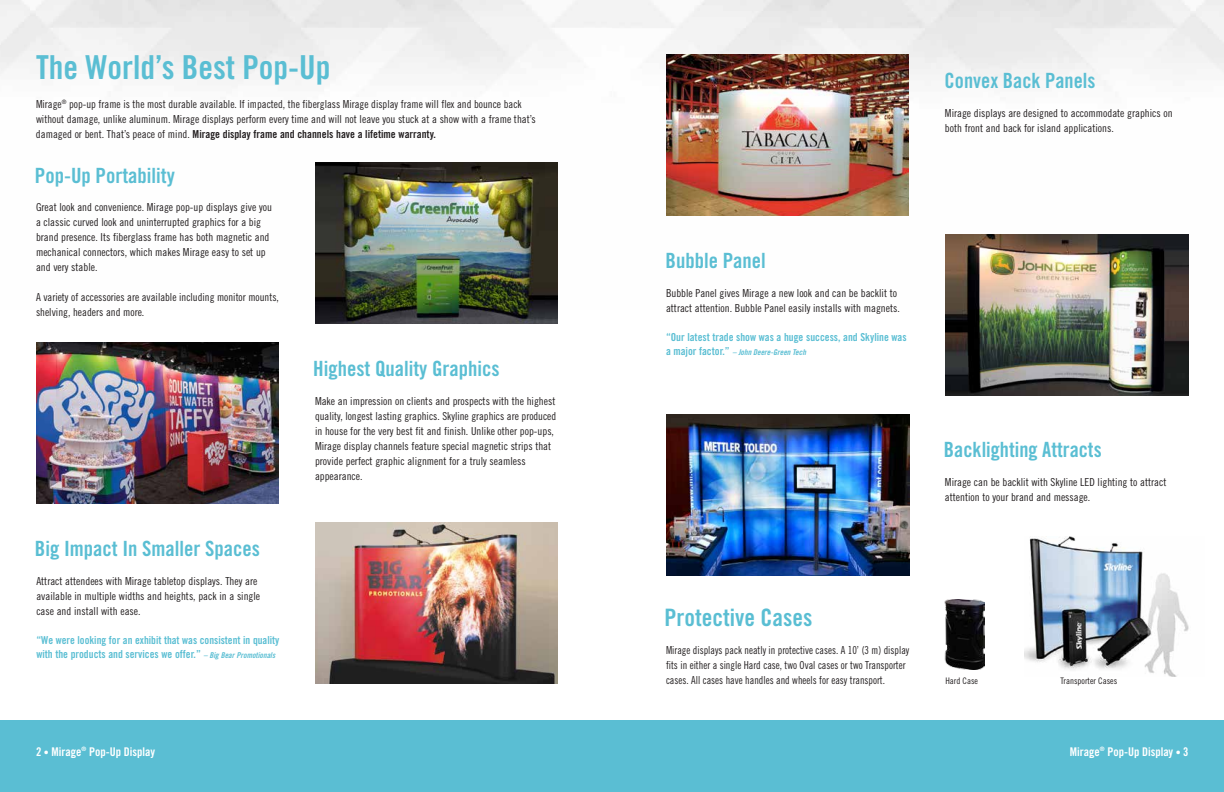
<style>
.page{position:relative;width:1224px;height:792px;background:#fff}
.page>*{position:absolute;margin:0;border:0;box-sizing:border-box;transform-origin:0 0}
.t1{font:33px "Trade Gothic Bold Cond Twenty";color:#5abed3}
.t2{font:24px "Trade Gothic Bold Cond Twenty";color:#5abed3}
.t3{font:21px "Trade Gothic Bold Cond Twenty";color:#5abed3}
.t4{font:12px "Trade Gothic Bold Cond Twenty";color:#fff}
.t5{font:11px/15px "Trade Gothic Cond Eighteen";color:#231f20}
.t6{font:11px/15px "Trade Gothic Cond Eighteen";color:#231f20;scale:.93 1}
.t7{font:11px/14px "Trade Gothic Bold Cond Twenty";color:#5abed3}
.t8{font:11px "Trade Gothic Bold Cond Twenty";color:#231f20}
.t9{font:9px "Trade Gothic Cond Eighteen";color:#231f20}
.t10{font:8px "Trade Gothic Bold Cond Twenty Obl";color:#5abed3}
.s1{font-family:"Trade Gothic Cond Eighteen"}
.s2{font-family:"Trade Gothic Bold Cond Twenty Obl";font-size:8px}
.s3{font-size:10px}
.s4{font-family:"Trade Gothic Bold Cond Twenty";font-size:11px}
</style>
<div class="page">
<img style="left:0;top:0;width:1224px;height:310px">
<div style="left:0;top:720px;width:612px;height:72px;background:#5abed3"></div>
<img style="left:315px;top:522px;width:243px;height:162px">
<img style="left:315px;top:162px;width:243px;height:162px">
<div style="left:612px;top:720px;width:612px;height:72px;background:#5abed3"></div>
<img style="left:666px;top:54px;width:243px;height:162px">
<img style="left:945px;top:234px;width:243px;height:162px">
<img style="left:666px;top:414px;width:243px;height:162px">
<img style="left:1025px;top:536px;width:164px;height:141px">
<img style="left:36px;top:342px;width:243px;height:162px">
<img style="left:945px;top:600px;width:40px;height:70px">
<h1 class="t1" style="left:36px;top:47px;width:296px">The World’s Best Pop-Up</h1>
<p class="t5" style="left:36px;top:96px;width:501px">Mirage<sup>®</sup> pop-up frame is the most durable available. If impacted, the fiberglass Mirage display frame will flex and bounce back without damage, unlike aluminum. Mirage displays perform every time and will not leave you stuck at a show with a frame that’s</p>
<p class="t8" style="left:36px;top:127px;width:401px"><span class="s1">damaged or bent. That’s peace of mind.</span> Mirage display frame and channels have a lifetime warranty.</p>
<h3 class="t3" style="left:35px;top:162px;width:141px">Pop-Up Portability</h3>
<p class="t5" style="left:36px;top:200px;width:237px">Great look and convenience. Mirage pop-up displays give you a classic curved look and uninterrupted graphics for a big brand presence. Its fiberglass frame has both magnetic and mechanical connectors, which makes Mirage easy to set up and very stable.</p>
<p class="t5" style="left:36px;top:290px;width:245px">A variety of accessories are available including monitor mounts, shelving, headers and more.</p>
<h3 class="t3" style="left:35px;top:536px;width:227px">Big Impact In Smaller Spaces</h3>
<p class="t5" style="left:36px;top:573px;width:225px">Attract attendees with Mirage tabletop displays. They are available in multiple widths and heights, pack in a single case and install with ease.</p>
<p class="t7" style="left:36px;top:633px;width:244px">“We were looking for an exhibit that was consistent in quality with the products and services we offer.” <span class="s2">– Big Bear Promotionals</span></p>
<p class="t4" style="left:36px;top:744px;width:121px">2 <span class="s3">•</span> Mirage<sup>®</sup> Pop-Up Display</p>
<h3 class="t3" style="left:313px;top:356px;width:188px">Highest Quality Graphics</h3>
<p class="t5" style="left:315px;top:393px;width:243px">Make an impression on clients and prospects with the highest quality, longest lasting graphics. Skyline graphics are produced in house for the very best fit and finish. Unlike other pop-ups, Mirage display channels feature special magnetic strips that provide perfect graphic alignment for a truly seamless appearance.</p>
<h3 class="t3" style="left:945px;top:68px;width:152px">Convex Back Panels</h3>
<p class="t5" style="left:945px;top:105px;width:229px">Mirage displays are designed to accommodate graphics on both front and back for island applications.</p>
<h3 class="t3" style="left:666px;top:248px;width:102px">Bubble Panel</h3>
<p class="t5" style="left:666px;top:285px;width:235px">Bubble Panel gives Mirage a new look and can be backlit to attract attention. Bubble Panel easily installs with magnets.</p>
<p class="t7" style="left:666px;top:330px;width:242px">“Our latest trade show was a huge success, and Skyline was</p>
<p class="t10" style="left:666px;top:347px;width:141px"><span class="s4">a major factor.”</span> – John Deere-Green Tech</p>
<h3 class="t3" style="left:944px;top:437px;width:159px">Backlighting Attracts</h3>
<p class="t5" style="left:945px;top:474px;width:223px">Mirage can be backlit with Skyline LED lighting to attract attention to your brand and message.</p>
<h2 class="t2" style="left:665px;top:603px;width:149px">Protective Cases</h2>
<p class="t6" style="left:666px;top:642px;width:263px">Mirage displays pack neatly in protective cases. A 10’ (3 m) display fits in either a single Hard case, two Oval cases or two Transporter cases. All cases have handles and wheels for easy transport.</p>
<p class="t9" style="left:945px;top:676px;width:34px">Hard Case</p>
<p class="t9" style="left:1061px;top:675px;width:58px">Transporter Cases</p>
<p class="t4" style="left:1070px;top:744px;width:120px">Mirage<sup>®</sup> Pop-Up Display <span class="s3">•</span> 3</p>
</div>
